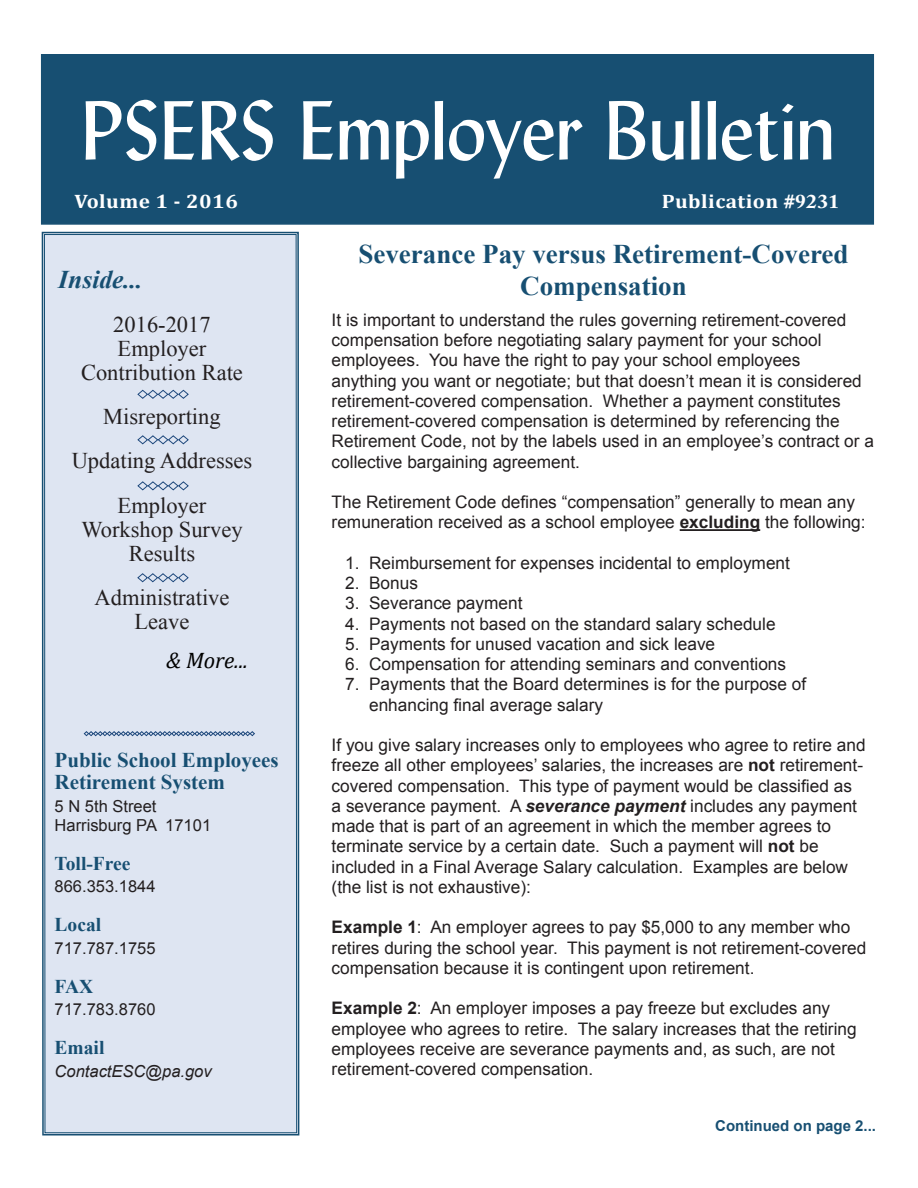
<style>
.page{position:relative;width:918px;height:1188px;background:#fff}
.page>*{position:absolute;margin:0;border:0;box-sizing:border-box;transform-origin:0 0}
.Masthead{font:82.5px "Lydian BT";color:#fff}
.t1{font:700 27px "Times New Roman";color:#174f72}
.t2{font:italic 700 25.5px "Times New Roman";color:#174f72}
.t3{font:22.5px/24px "Times New Roman";color:#231f20;text-align:center}
.t4{font:italic 22.5px "Cambria";color:#000}
.New_Title{font:700 21px/22.5px "Times New Roman";color:#174f72}
.Tagline{font:700 19.5px "Cambria";letter-spacing:.02em;color:#fff;scale:1.09 1}
.New_Title-2{font:700 19.5px "Times New Roman";color:#174f72}
.t5{font:17.25px/20.2px "Arial";color:#231f20}
.New_Title-3{font:16.5px/19px "Arial";color:#231f20}
.New_Title-4{font:italic 16.5px "Arial";color:#231f20}
.t6{font:700 15px "Arial";color:#174f72}
.s1{font-family:"Adobe Caslon Pro"}
.s2{font-weight:700}
.s3{font-weight:700;font-style:italic}
</style>
<div class="page">
<svg style="left:41px;top:231px;width:259px;height:905px;background:#83a0b4"></svg>
<div style="left:44px;top:234px;width:253px;height:899px;background:#dee5f2"></div>
<div style="left:41px;top:54px;width:833px;height:171px;background:#174f72;border:2px solid #174f72"></div>
<hr style="left:680px;top:529px;width:80px;height:2px;background:#231f20">
<svg style="left:137px;top:389px;width:52px;height:10px"></svg>
<svg style="left:137px;top:481px;width:52px;height:10px"></svg>
<svg style="left:137px;top:435px;width:52px;height:10px"></svg>
<svg style="left:137px;top:573px;width:52px;height:10px"></svg>
<svg style="left:84px;top:731px;width:171px;height:5px"></svg>
<p class="Masthead" style="left:81px;top:80px;width:756px">PSERS Employer Bulletin</p>
<p class="Tagline" style="left:74px;top:187px;width:151px">Volume 1 - 2016</p>
<p class="Tagline" style="left:662px;top:187px;width:164px">Publication <span class="s1">#9231</span></p>
<p class="t2" style="left:58px;top:261px;width:86px">Inside...</p>
<p class="t3" style="left:81px;top:312px;width:163px">2016-2017<br>Employer<br>Contribution Rate</p>
<p class="t3" style="left:103px;top:404px;width:119px">Misreporting</p>
<p class="t3" style="left:72px;top:448px;width:182px">Updating Addresses</p>
<p class="t3" style="left:81px;top:493px;width:163px">Employer<br>Workshop Survey<br>Results</p>
<p class="t3" style="left:95px;top:585px;width:136px">Administrative<br>Leave</p>
<p class="t4" style="left:166px;top:644px;width:83px">&amp; More...</p>
<p class="New_Title" style="left:55px;top:748px;width:226px">Public School Employees<br>Retirement System</p>
<p class="New_Title-3" style="left:55px;top:797px;width:158px">5 N 5th Street<br>Harrisburg PA 17101</p>
<p class="New_Title-2" style="left:55px;top:850px;width:77px">Toll-Free</p>
<p class="New_Title-3" style="left:55px;top:877px;width:102px">866.353.1844</p>
<p class="New_Title-2" style="left:55px;top:911px;width:48px">Local</p>
<p class="New_Title-3" style="left:55px;top:938px;width:102px">717.787.1755</p>
<p class="New_Title-2" style="left:55px;top:973px;width:40px">FAX</p>
<p class="New_Title-3" style="left:55px;top:1000px;width:102px">717.783.8760</p>
<p class="New_Title-2" style="left:55px;top:1034px;width:51px">Email</p>
<p class="New_Title-4" style="left:55px;top:1060px;width:159px">ContactESC@pa.gov</p>
<p class="t1" style="left:358px;top:235px;width:492px">Severance Pay versus Retirement-Covered</p>
<p class="t1" style="left:520px;top:268px;width:168px">Compensation</p>
<p class="t5" style="left:332px;top:310px;width:544px">It is important to understand the rules governing retirement-covered compensation before negotiating salary payment for your school employees. You have the right to pay your school employees<br>anything you want or negotiate; but that doesn’t mean it is considered retirement-covered compensation. Whether a payment constitutes retirement-covered compensation is determined by referencing the Retirement Code, not by the labels used in an employee’s contract or a collective bargaining agreement.</p>
<p class="t5" style="left:332px;top:492px;width:536px">The Retirement Code defines “compensation” generally to mean any remuneration received as a school employee <span class="s2">excluding</span> the following:</p>
<p class="t5" style="left:345px;top:553px;width:446px">1. Reimbursement for expenses incidental to employment</p>
<p class="t5" style="left:345px;top:573px;width:74px">2. Bonus</p>
<p class="t5" style="left:345px;top:593px;width:179px">3. Severance payment</p>
<p class="t5" style="left:345px;top:614px;width:432px">4. Payments not based on the standard salary schedule</p>
<p class="t5" style="left:345px;top:634px;width:372px">5. Payments for unused vacation and sick leave</p>
<p class="t5" style="left:345px;top:654px;width:443px">6. Compensation for attending seminars and conventions</p>
<p class="t5" style="left:345px;top:674px;width:463px">7. Payments that the Board determines is for the purpose of</p>
<p class="t5" style="left:369px;top:695px;width:235px">enhancing final average salary</p>
<p class="t5" style="left:332px;top:735px;width:536px">If you give salary increases only to employees who agree to retire and freeze all other employees’ salaries, the increases are <span class="s2">not</span> retirement&shy;covered compensation. This type of payment would be classified as a severance payment. A <span class="s3">severance payment</span> includes any payment made that is part of an agreement in which the member agrees to terminate service by a certain date. Such a payment will <span class="s2">not</span> be included in a Final Average Salary calculation. Examples are below (the list is not exhaustive):</p>
<p class="t5" style="left:332px;top:917px;width:536px"><span class="s2">Example 1</span>: An employer agrees to pay $5,000 to any member who retires during the school year. This payment is not retirement-covered compensation because it is contingent upon retirement.</p>
<p class="t5" style="left:332px;top:998px;width:527px"><span class="s2">Example 2</span>: An employer imposes a pay freeze but excludes any employee who agrees to retire. The salary increases that the retiring employees receive are severance payments and, as such, are not retirement-covered compensation.</p>
<p class="t6" style="left:715px;top:1116px;width:162px">Continued on page 2...</p>
</div>
